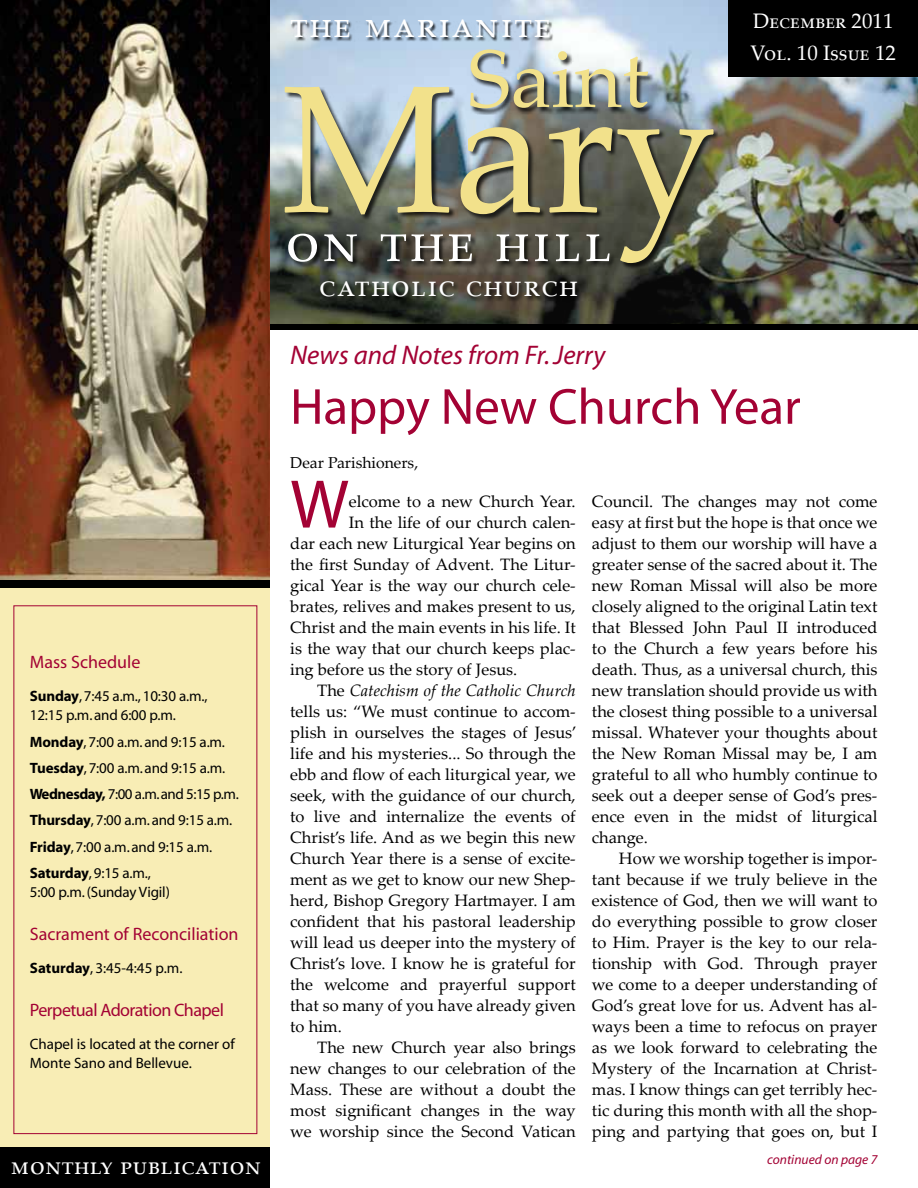
<style>
.page{position:relative;width:918px;height:1188px;background:#fff}
.page>*{position:absolute;margin:0;border:0;box-sizing:border-box;transform-origin:0 0}
.t1{font:181.8px "Palatino Linotype";color:#f2e18b}
.t2{font:81.45px "Palatino Linotype";color:#f2e18b}
.t3{font:69.3px "Myriad";color:#a30234}
.t4{font:58.5px "Palatino Linotype";color:#fff}
.t5{font:51px "Myriad";color:#a30234}
.t6{font:37.5px "Palatino Linotype";color:#fff}
.t7{font:31.5px "Palatino Linotype";color:#fff}
.t8{font:italic 27px "Myriad";color:#a30234}
.t9{font:25.5px "Palatino Linotype";color:#fff}
.t10{font:21px/32.4px "Palatino Linotype";color:#fff}
.t11{font:18px "Myriad";color:#a30234}
.t12{font:18px "Myriad";letter-spacing:-.03em;color:#a30234}
.t13{font:16.5px/21px "Palatino Linotype";color:#000;text-align:justify}
.t14{font:italic 16.5px "Palatino Linotype";color:#000}
.t15{font:15.75px "Palatino Linotype";color:#000}
.t16{font:15px/26.2px "Myriad";letter-spacing:-.005em;color:#000}
.t17{font:italic 13.5px "Myriad";color:#a30234}
.s1{font-weight:700}
.s2{font-style:normal}
</style>
<div class="page">
<img style="left:270px;top:0;width:648px;height:324px">
<div style="left:729px;top:0;width:189px;height:77px;background:#000"></div>
<div style="left:270px;top:324px;width:648px;height:6px;background:#000"></div>
<div style="left:285px;top:87px;width:435px;height:183px;background:#000;opacity:.75"></div>
<div style="left:470px;top:49px;width:185px;height:66px;background:#000;opacity:.75"></div>
<div style="left:288px;top:233px;width:328px;height:36px;background:#000;opacity:.75"></div>
<div style="left:319px;top:281px;width:264px;height:21px;background:#000;opacity:.75"></div>
<div style="left:292px;top:21px;width:262px;height:21px;background:#000;opacity:.75"></div>
<div style="left:0;top:580px;width:270px;height:608px;background:#f8edb5"></div>
<img style="left:0;top:0;width:270px;height:580px">
<div style="left:0;top:580px;width:270px;height:8px;background:#000"></div>
<div style="left:0;top:1148px;width:270px;height:40px;background:#000"></div>
<p class="t11" style="left:30px;top:653px;width:112px">Mass Schedule</p>
<p class="t16" style="left:30px;top:687px;width:179px;line-height:19.5px"><span class="s1">Sunday</span>, 7:45 a.m., 10:30 a.m.,<br>12:15 p.m. and 6:00 p.m.</p>
<p class="t16" style="left:30px;top:729px;width:210px"><span class="s1">Monday</span>, 7:00 a.m. and 9:15 a.m.<br><span class="s1">Tuesday</span>, 7:00 a.m. and 9:15 a.m.<br><span class="s1">Wednesday,</span> 7:00 a.m. and 5:15 p.m.<br><span class="s1">Thursday</span>, 7:00 a.m. and 9:15 a.m.<br><span class="s1">Friday</span>, 7:00 a.m. and 9:15 a.m.<br><span class="s1">Saturday</span>, 9:15 a.m.,</p>
<p class="t16" style="left:30px;top:880px;width:142px">5:00 p.m. (Sunday Vigil)</p>
<p class="t11" style="left:30px;top:925px;width:210px">Sacrament of Reconciliation</p>
<p class="t16" style="left:30px;top:956px;width:154px"><span class="s1">Saturday</span>, 3:45-4:45 p.m.</p>
<p class="t12" style="left:30px;top:1001px;width:196px">Perpetual Adoration Chapel</p>
<p class="t16" style="left:30px;top:1035px;width:206px;line-height:19.5px">Chapel is located at the corner of<br>Monte Sano and Bellevue.</p>
<h3 class="t9" style="left:11px;top:1147px;width:252px">monthly publication</h3>
<h3 class="t6" style="left:290px;top:-2px;width:263px">the marianite</h3>
<h2 class="t2" style="left:468px;top:21px;width:183px">Saint</h2>
<h1 class="t1" style="left:281px;top:21px;width:437px">Mary</h1>
<h3 class="t4" style="left:286px;top:200px;width:327px">on the hill</h3>
<h3 class="t7" style="left:320px;top:263px;width:260px">catholic church</h3>
<h3 class="t8" style="left:290px;top:341px;width:317px">News and Notes from Fr. Jerry</h3>
<p class="t10" style="left:751px;top:4px;width:147px">December 2011<br>Vol. 10 Issue 12</p>
<h3 class="t5" style="left:290px;top:381px;width:512px">Happy New Church Year</h3>
<p class="t15" style="left:290px;top:451px;width:130px">Dear Parishioners,</p>
<h3 class="t3" style="left:290px;top:470px;width:60px">W</h3>
<p class="t13" style="left:349px;top:490px;width:228px">elcome to a new Church Year.</p>
<p class="t13" style="left:349px;top:511px;width:228px">In the life of our church calen-</p>
<p class="t13" style="left:290px;top:532px;width:287px">dar each new Liturgical Year begins on</p>
<p class="t13" style="left:290px;top:553px;width:287px">the first Sunday of Advent. The Litur-</p>
<p class="t13" style="left:290px;top:574px;width:287px">gical Year is the way our church cele-</p>
<p class="t13" style="left:290px;top:595px;width:287px">brates, relives and makes present to us,</p>
<p class="t13" style="left:290px;top:616px;width:287px">Christ and the main events in his life. It</p>
<p class="t13" style="left:290px;top:637px;width:287px">is the way that our church keeps plac-</p>
<p class="t13" style="left:290px;top:658px;width:229px">ing before us the story of Jesus.</p>
<p class="t14" style="left:317px;top:678px;width:260px"><span class="s2">The</span> Catechism of the Catholic Church</p>
<p class="t13" style="left:290px;top:700px;width:287px">tells us: “We must continue to accom-</p>
<p class="t13" style="left:290px;top:721px;width:288px">plish in ourselves the stages of Jesus’</p>
<p class="t13" style="left:290px;top:742px;width:287px">life and his mysteries... So through the</p>
<p class="t13" style="left:290px;top:763px;width:287px">ebb and flow of each liturgical year, we</p>
<p class="t13" style="left:290px;top:784px;width:287px">seek, with the guidance of our church,</p>
<p class="t13" style="left:290px;top:805px;width:287px">to live and internalize the events of</p>
<p class="t13" style="left:290px;top:826px;width:287px">Christ’s life. And as we begin this new</p>
<p class="t13" style="left:290px;top:847px;width:287px">Church Year there is a sense of excite-</p>
<p class="t13" style="left:290px;top:868px;width:287px">ment as we get to know our new Shep-</p>
<p class="t13" style="left:290px;top:889px;width:287px">herd, Bishop Gregory Hartmayer. I am</p>
<p class="t13" style="left:290px;top:910px;width:287px">confident that his pastoral leadership</p>
<p class="t13" style="left:290px;top:931px;width:287px">will lead us deeper into the mystery of</p>
<p class="t13" style="left:290px;top:952px;width:287px">Christ’s love. I know he is grateful for</p>
<p class="t13" style="left:290px;top:973px;width:287px">the welcome and prayerful support</p>
<p class="t13" style="left:290px;top:994px;width:287px">that so many of you have already given</p>
<p class="t13" style="left:290px;top:1015px;width:53px">to him.</p>
<p class="t13" style="left:317px;top:1036px;width:260px">The new Church year also brings</p>
<p class="t13" style="left:290px;top:1057px;width:287px">new changes to our celebration of the</p>
<p class="t13" style="left:290px;top:1078px;width:287px">Mass. These are without a doubt the</p>
<p class="t13" style="left:290px;top:1099px;width:287px">most significant changes in the way</p>
<p class="t13" style="left:290px;top:1120px;width:287px">we worship since the Second Vatican</p>
<p class="t13" style="left:592px;top:490px;width:287px">Council. The changes may not come easy at first but the hope is that once we adjust to them our worship will have a greater sense of the sacred about it. The new Roman Missal will also be more closely aligned to the original Latin text that Blessed John Paul II introduced to the Church a few years before his death. Thus, as a universal church, this new translation should provide us with the closest thing possible to a universal missal. Whatever your thoughts about the New Roman Missal may be, I am grateful to all who humbly continue to seek out a deeper sense of God’s pres&shy;ence even in the midst of liturgical change.</p>
<p class="t13" style="left:592px;top:847px;width:287px;text-indent:27px">How we worship together is impor&shy;tant because if we truly believe in the existence of God, then we will want to do everything possible to grow closer to Him. Prayer is the key to our rela&shy;tionship with God. Through prayer we come to a deeper understanding of God’s great love for us. Advent has al&shy;ways been a time to refocus on prayer as we look forward to celebrating the Mystery of the Incarnation at Christ&shy;mas. I know things can get terribly hec&shy;tic during this month with all the shop&shy;ping and partying that goes on, but I</p>
<p class="t17" style="left:767px;top:1153px;width:112px">continued on page 7</p>
</div>
